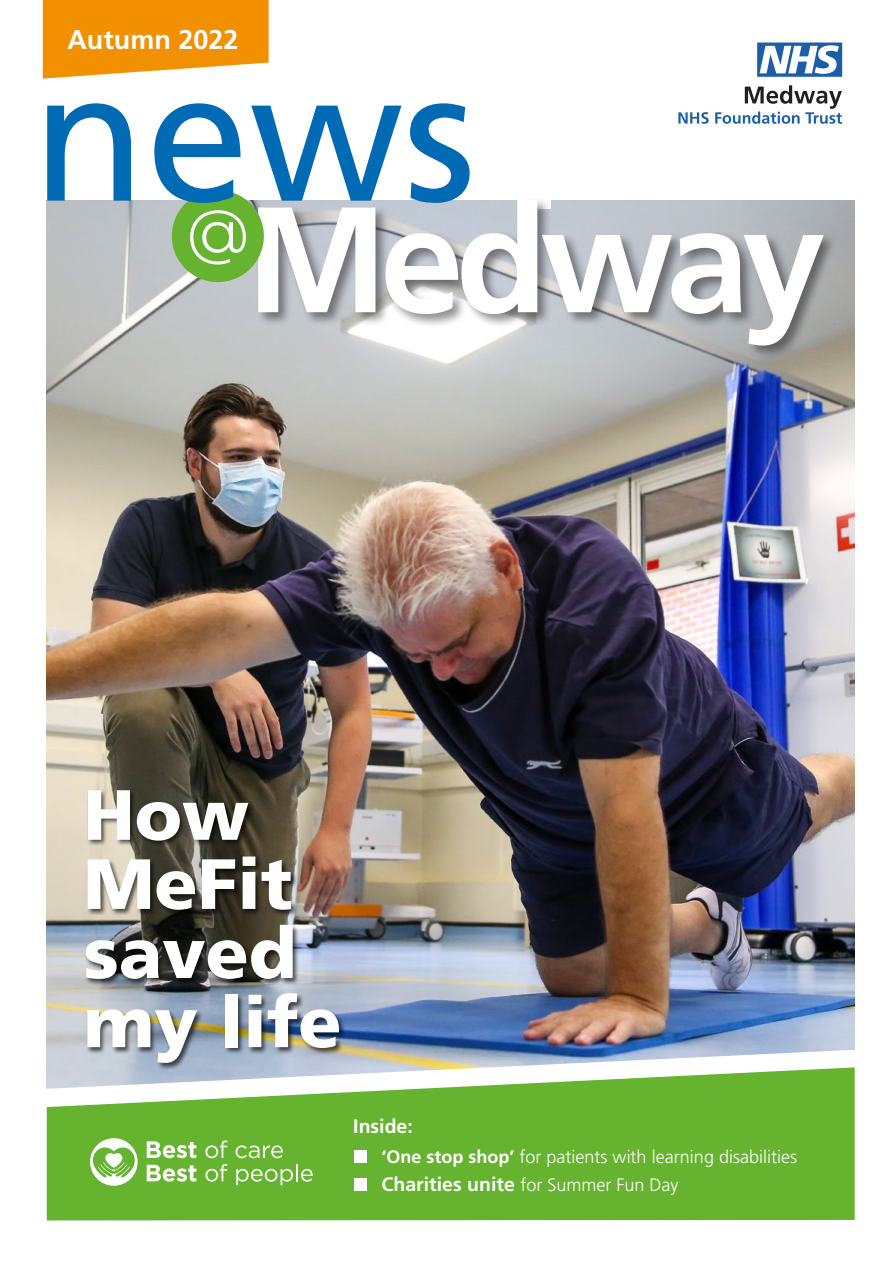
<style>
.page{position:relative;width:893px;height:1263px;background:#fff}
.page>*{position:absolute;margin:0;border:0;box-sizing:border-box;transform-origin:0 0}
.t1{font:900 70.95px/69.2px "Frutiger LT Std";color:#fff}
.t2{font:700 27px "Frutiger LT Std";color:#fff}
.t3{font:700 19.5px "Frutiger LT Std";color:#fff}
.t4{font:300 18px "Frutiger LT Std";color:#fff}
.s1{font-weight:700}
.s2{font-weight:700;font-size:19.5px}
</style>
<div class="page">
<img style="left:47px;top:200px;width:808px;height:849px">
<svg style="left:46px;top:1049px;width:809px;height:153px"></svg>
<svg style="left:757px;top:43px;width:85px;height:34px"></svg>
<svg style="left:47px;top:1067px;width:808px;height:153px;background:#77bb48"></svg>
<svg style="left:43px;top:0;width:226px;height:79px;background:#f49b1b"></svg>
<div style="left:255px;top:197px;width:582px;height:163px;background:#000;opacity:.43"></div>
<svg style="left:47px;top:103px;width:84px;height:98px"></svg>
<svg style="left:154px;top:85px;width:688px;height:260px"></svg>
<div style="left:355px;top:1150px;width:12px;height:13px;background:#fff"></div>
<div style="left:355px;top:1178px;width:12px;height:13px;background:#fff"></div>
<svg style="left:90px;top:1138px;width:48px;height:48px"></svg>
<svg style="left:147px;top:1141px;width:49px;height:17px"></svg>
<svg style="left:205px;top:1140px;width:22px;height:18px"></svg>
<svg style="left:235px;top:1145px;width:48px;height:13px"></svg>
<svg style="left:147px;top:1165px;width:49px;height:17px"></svg>
<svg style="left:205px;top:1164px;width:22px;height:18px"></svg>
<svg style="left:236px;top:1164px;width:77px;height:21px;background:#88c45e"></svg>
<div style="left:85px;top:789px;width:262px;height:281px;background:#000;opacity:.65"></div>
<h2 class="t2" style="left:67px;top:23px;width:173px">Autumn 2022</h2>
<h1 class="t1" style="left:83px;top:780px;width:260px">How<br>MeFit saved my life</h1>
<p class="t3" style="left:353px;top:1115px;width:61px">Inside:</p>
<p class="t4" style="left:382px;top:1146px;width:417px"><span class="s1">‘One stop shop’</span> for patients with learning disabilities</p>
<p class="t4" style="left:382px;top:1175px;width:298px"><span class="s2">Charities unite</span> for Summer Fun Day</p>
</div>
